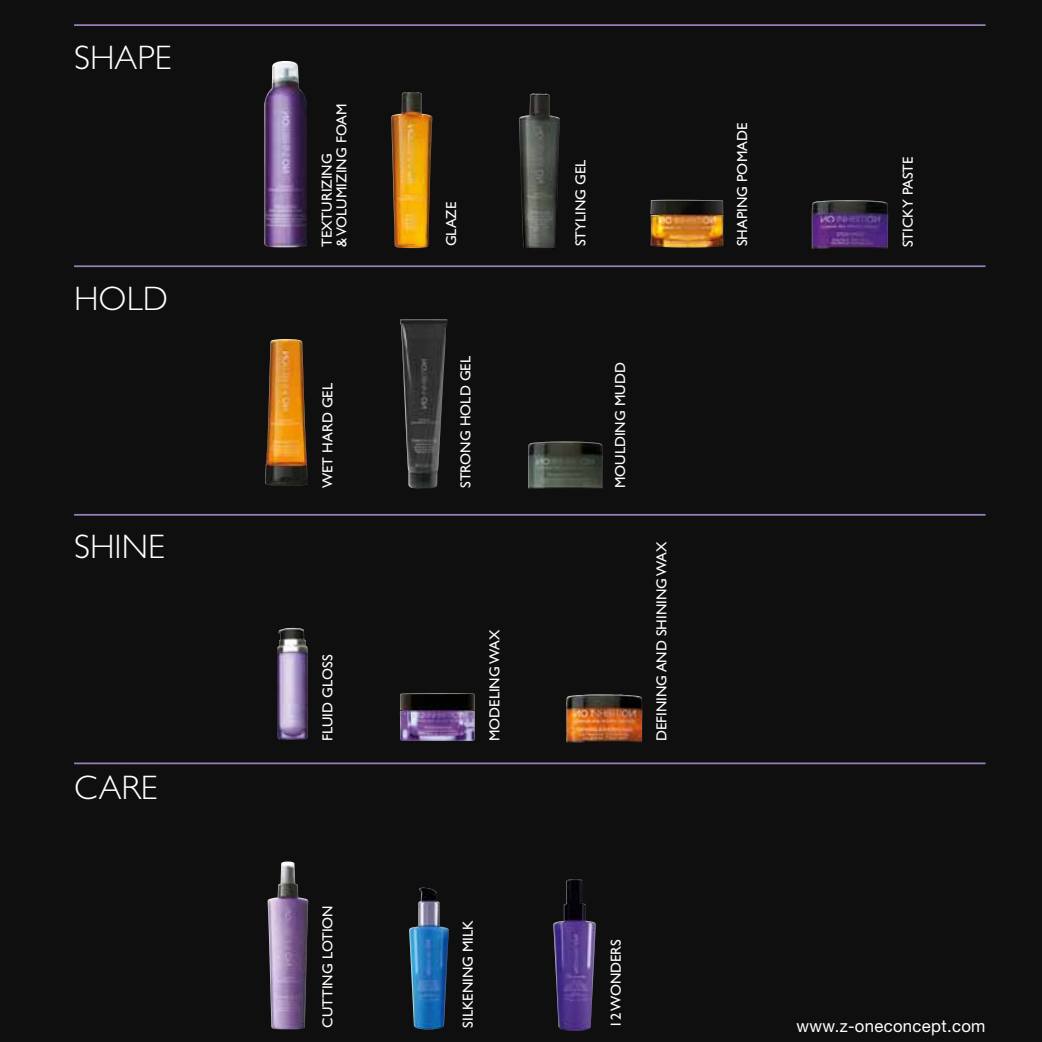
<style>
.page{position:relative;width:1042px;height:1042px;background:#fff}
.page>*{position:absolute;margin:0;border:0;box-sizing:border-box;transform-origin:0 0}
.t1{font:300 34.12px "Gill Sans Std";color:#fff}
.t2{font:16.97px "Helvetica Neue LT Std";letter-spacing:.02em;color:#fff}
.t3{font:14.53px/14.5px "Gill Sans Std";color:#fff}
</style>
<div class="page">
<div style="left:1px;top:0;width:1041px;height:1042px;background:#0e0f0e"></div>
<div style="left:0;top:0;width:5px;height:1042px;background:#0e0f0e"></div>
<hr style="left:74px;top:265px;width:911px;height:2px;background:#977fb9">
<hr style="left:74px;top:24px;width:911px;height:2px;background:#977fb9">
<hr style="left:74px;top:514px;width:911px;height:2px;background:#977fb9">
<hr style="left:74px;top:762px;width:911px;height:2px;background:#977fb9">
<img style="left:265px;top:339px;width:43px;height:147px">
<img style="left:400px;top:319px;width:47px;height:170px">
<img style="left:528px;top:441px;width:75px;height:47px">
<img style="left:277px;top:628px;width:31px;height:112px">
<img style="left:400px;top:693px;width:75px;height:48px">
<img style="left:566px;top:694px;width:76px;height:49px">
<img style="left:267px;top:861px;width:41px;height:168px">
<img style="left:553px;top:879px;width:43px;height:152px">
<img style="left:409px;top:887px;width:40px;height:143px">
<img style="left:264px;top:61px;width:43px;height:187px">
<img style="left:391px;top:92px;width:41px;height:156px">
<img style="left:519px;top:93px;width:41px;height:155px">
<img style="left:650px;top:200px;width:73px;height:47px">
<img style="left:812px;top:200px;width:76px;height:49px">
<h1 class="t1" style="left:74px;top:38px;width:99px">SHAPE</h1>
<h1 class="t1" style="left:74px;top:279px;width:95px">HOLD</h1>
<h1 class="t1" style="left:74px;top:527px;width:92px">SHINE</h1>
<h1 class="t1" style="left:74px;top:769px;width:85px">CARE</h1>
<p class="t3" style="left:320px;top:247px;width:145px;rotate:-90deg">TEXTURIZING &amp;VOLUMIZING FOAM</p>
<p class="t3" style="left:320px;top:488px;width:106px;rotate:-90deg">WET HARD GEL</p>
<p class="t3" style="left:320px;top:741px;width:88px;rotate:-90deg">FLUID GLOSS</p>
<p class="t3" style="left:320px;top:1027px;width:124px;rotate:-90deg">CUTTING LOTION</p>
<p class="t3" style="left:444px;top:246px;width:46px;rotate:-90deg">GLAZE</p>
<p class="t3" style="left:573px;top:246px;width:88px;rotate:-90deg">STYLING GEL</p>
<p class="t3" style="left:458px;top:488px;width:133px;rotate:-90deg">STRONG HOLD GEL</p>
<p class="t3" style="left:613px;top:488px;width:127px;rotate:-90deg">MOULDING MUDD</p>
<p class="t3" style="left:487px;top:741px;width:113px;rotate:-90deg">MODELINGWAX</p>
<p class="t3" style="left:654px;top:741px;width:201px;rotate:-90deg">DEFINING AND SHININGWAX</p>
<p class="t3" style="left:735px;top:246px;width:125px;rotate:-90deg">SHAPING POMADE</p>
<p class="t3" style="left:901px;top:247px;width:92px;rotate:-90deg">STICKY PASTE</p>
<p class="t3" style="left:461px;top:1027px;width:109px;rotate:-90deg">SILKENING MILK</p>
<p class="t3" style="left:608px;top:1027px;width:90px;rotate:-90deg">12WONDERS</p>
<p class="t2" style="left:796px;top:1015px;width:190px">www.z-oneconcept.com</p>
</div>
